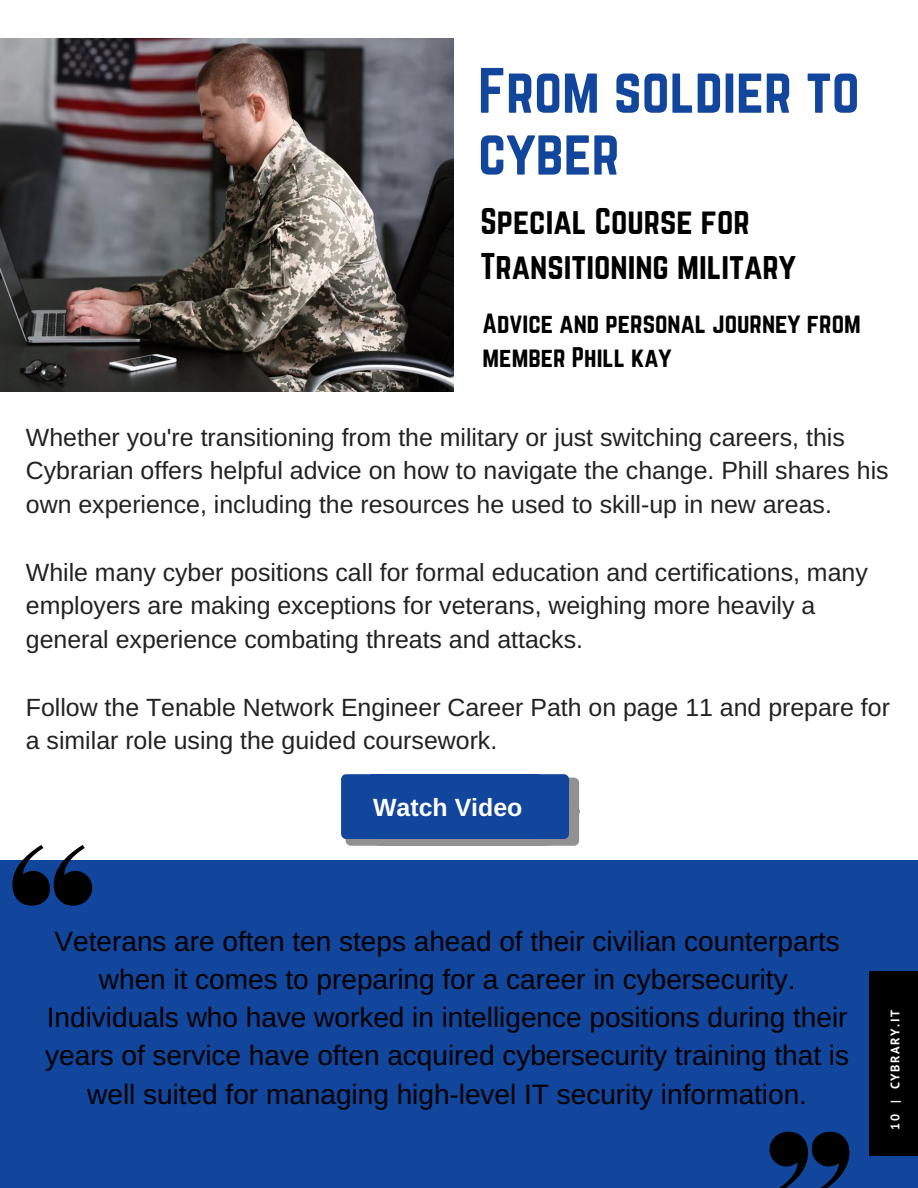
<style>
.page{position:relative;width:918px;height:1188px;background:#fff}
.page>*{position:absolute;margin:0;border:0;box-sizing:border-box;transform-origin:0 0}
.t1{font:55.95px/61.8px "Norwester";color:#12459c}
.t2{font:32.7px/45px "Norwester";color:#000}
.t3{font:28.05px/38.2px "Arimo";color:#000;text-align:center}
.t4{font:24.9px/33.8px "Arimo";color:#222}
.t5{font:24.9px/33.8px "Norwester";color:#000}
.t6{font:700 24.9px "Arimo";color:#fff}
.t7{font:700 12.45px "PT Sans";letter-spacing:.13em;color:#fff}
</style>
<div class="page">
<div style="left:866px;top:968px;width:52px;height:188px;background:#000"></div>
<img style="left:0;top:38px;width:453px;height:354px">
<div style="left:0;top:861px;width:868px;height:327px;background:#12459c"></div>
<div style="left:848px;top:1156px;width:70px;height:32px;background:#12459c"></div>
<div style="left:866px;top:861px;width:52px;height:110px;background:#12459c"></div>
<svg style="left:12px;top:845px;width:80px;height:61px"></svg>
<svg style="left:770px;top:1132px;width:79px;height:56px"></svg>
<div style="left:379px;top:813px;width:169px;height:33px;background:#919191"></div>
<div style="left:370px;top:774px;width:169px;height:33px;background:#12459c"></div>
<svg style="left:341px;top:774px;width:38px;height:72px;background:#23509d"></svg>
<div style="left:373px;top:807px;width:166px;height:32px;background:#12459c"></div>
<svg style="left:539px;top:774px;width:40px;height:72px;background:#3e609a"></svg>
<h1 class="t1" style="left:478px;top:62px;width:383px">From soldier to cyber</h1>
<h2 class="t2" style="left:480px;top:200px;width:317px">Special Course for<br>Transitioning military</h2>
<p class="t5" style="left:483px;top:307px;width:380px">Advice and personal journey from member Phill kay</p>
<p class="t4" style="left:26px;top:420px;width:864px">Whether you're transitioning from the military or just switching careers, this<br>Cybrarian offers helpful advice on how to navigate the change. Phill shares his own experience, including the resources he used to skill-up in new areas.</p>
<p class="t4" style="left:26px;top:555px;width:843px">While many cyber positions call for formal education and certifications, many employers are making exceptions for veterans, weighing more heavily a general experience combating threats and attacks.</p>
<p class="t4" style="left:26px;top:690px;width:866px">Follow the Tenable Network Engineer Career Path on page 11 and prepare for a similar role using the guided coursework.</p>
<p class="t6" style="left:373px;top:793px;width:151px">Watch Video</p>
<p class="t3" style="left:45px;top:922px;width:805px">Veterans are often ten steps ahead of their civilian counterparts when it comes to preparing for a career in cybersecurity.<br>Individuals who have worked in intelligence positions during their years of service have often acquired cybersecurity training that is well suited for managing high-level IT security information.</p>
<p class="t7" style="left:887px;top:1130px;width:122px;rotate:-90deg">10 | CYBRARY.IT</p>
</div>
